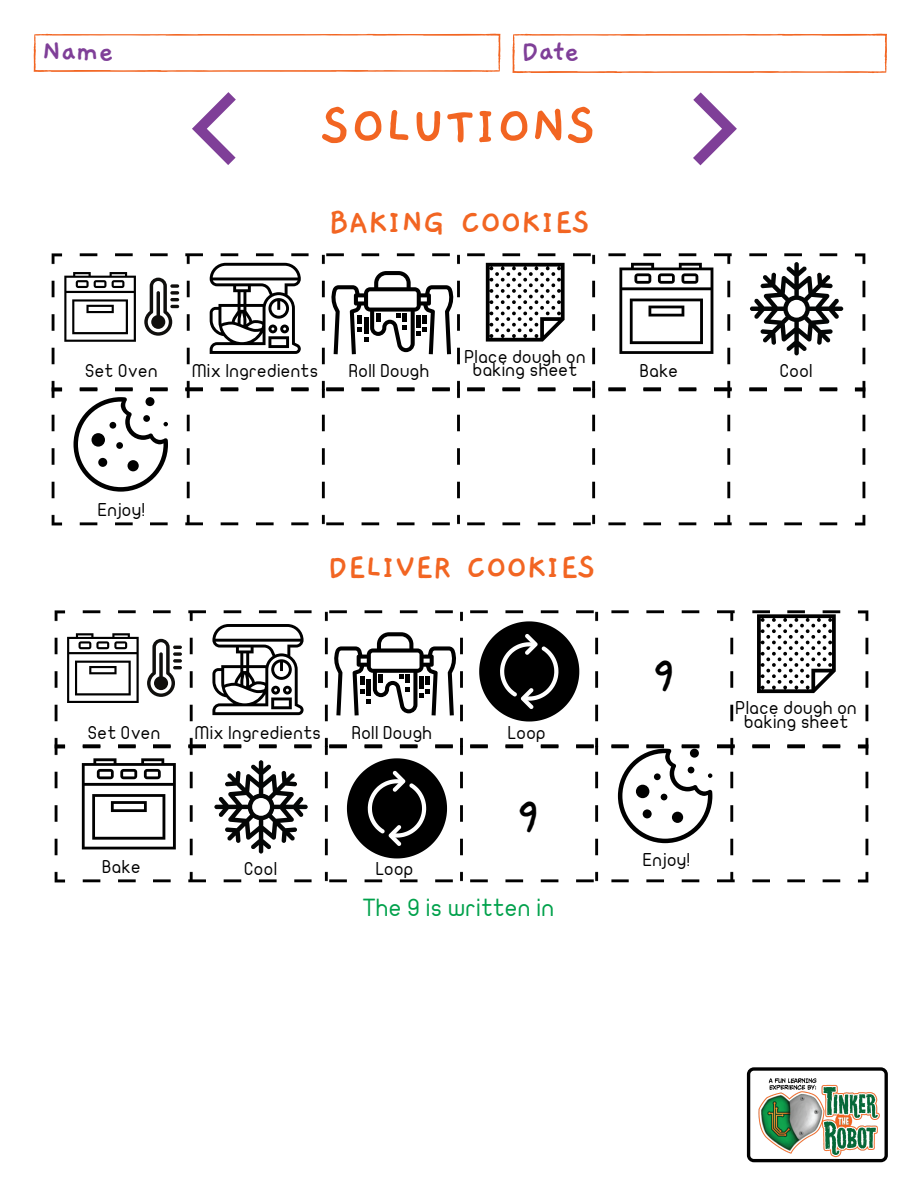
<style>
.page{position:relative;width:918px;height:1188px;background:#fff}
.page>*{position:absolute;margin:0;border:0;box-sizing:border-box;transform-origin:0 0}
.t1{font:700 59.25px "Gaegu";color:#f26522}
.t2{font:700 48px "Gaegu";color:#000}
.t3{font:700 36px "Gaegu";color:#f26522}
.t4{font:700 31.5px "Gaegu";color:#7f3f98}
.t5{font:24px "JF Flat";letter-spacing:-.01em;color:#00a14b}
.t6{font:18px/13.5px "JF Flat";color:#000;text-align:center}
</style>
<div class="page">
<svg style="left:34px;top:34px;width:466px;height:38px"></svg>
<svg style="left:512px;top:34px;width:375px;height:39px"></svg>
<svg style="left:192px;top:92px;width:44px;height:73px"></svg>
<svg style="left:693px;top:92px;width:44px;height:73px"></svg>
<img style="left:51px;top:414px;width:815px;height:112px">
<img style="left:51px;top:253px;width:815px;height:146px">
<img style="left:54px;top:769px;width:815px;height:114px">
<img style="left:54px;top:610px;width:815px;height:159px">
<svg style="left:64px;top:272px;width:72px;height:70px"></svg>
<svg style="left:74px;top:397px;width:94px;height:95px"></svg>
<svg style="left:210px;top:263px;width:91px;height:91px"></svg>
<svg style="left:331px;top:271px;width:123px;height:83px"></svg>
<svg style="left:486px;top:263px;width:79px;height:79px"></svg>
<svg style="left:619px;top:263px;width:94px;height:91px"></svg>
<svg style="left:144px;top:278px;width:35px;height:58px"></svg>
<svg style="left:750px;top:262px;width:93px;height:93px"></svg>
<svg style="left:747px;top:1067px;width:141px;height:95px"></svg>
<img style="left:757px;top:1079px;width:122px;height:79px">
<svg style="left:67px;top:633px;width:72px;height:70px"></svg>
<svg style="left:618px;top:749px;width:94px;height:94px"></svg>
<svg style="left:212px;top:624px;width:92px;height:91px"></svg>
<svg style="left:333px;top:632px;width:124px;height:84px"></svg>
<svg style="left:757px;top:614px;width:79px;height:79px"></svg>
<svg style="left:82px;top:758px;width:94px;height:91px"></svg>
<svg style="left:147px;top:639px;width:35px;height:58px"></svg>
<svg style="left:214px;top:760px;width:94px;height:94px"></svg>
<svg style="left:347px;top:758px;width:100px;height:100px"></svg>
<svg style="left:479px;top:621px;width:100px;height:101px"></svg>
<p class="t4" style="left:42px;top:37px;width:73px">Name</p>
<p class="t4" style="left:521px;top:37px;width:60px">Date</p>
<p class="t1" style="left:321px;top:97px;width:278px">SOLUTIONS</p>
<p class="t3" style="left:328px;top:204px;width:264px">BAKING COOKIES</p>
<p class="t6" style="left:464px;top:350px;width:123px">Place dough on baking sheet</p>
<p class="t6" style="left:85px;top:365px;width:74px">Set Oven</p>
<p class="t6" style="left:192px;top:365px;width:128px">Mix Ingredients</p>
<p class="t6" style="left:349px;top:365px;width:82px">Roll Dough</p>
<p class="t6" style="left:640px;top:365px;width:40px">Bake</p>
<p class="t6" style="left:780px;top:365px;width:35px">Cool</p>
<p class="t6" style="left:98px;top:503px;width:49px">Enjoy!</p>
<p class="t3" style="left:327px;top:550px;width:271px">DELIVER COOKIES</p>
<p class="t6" style="left:88px;top:726px;width:74px">Set Oven</p>
<p class="t6" style="left:195px;top:726px;width:128px">Mix Ingredients</p>
<p class="t6" style="left:352px;top:726px;width:82px">Roll Dough</p>
<p class="t6" style="left:508px;top:726px;width:40px">Loop</p>
<p class="t2" style="left:516px;top:790px;width:26px">9</p>
<p class="t2" style="left:652px;top:650px;width:26px">9</p>
<p class="t6" style="left:102px;top:860px;width:40px">Bake</p>
<p class="t6" style="left:244px;top:863px;width:35px">Cool</p>
<p class="t6" style="left:643px;top:854px;width:49px">Enjoy!</p>
<p class="t6" style="left:376px;top:863px;width:40px">Loop</p>
<p class="t5" style="left:362px;top:896px;width:194px">The 9 is written in</p>
<p class="t6" style="left:736px;top:702px;width:123px">Place dough on baking sheet</p>
</div>
